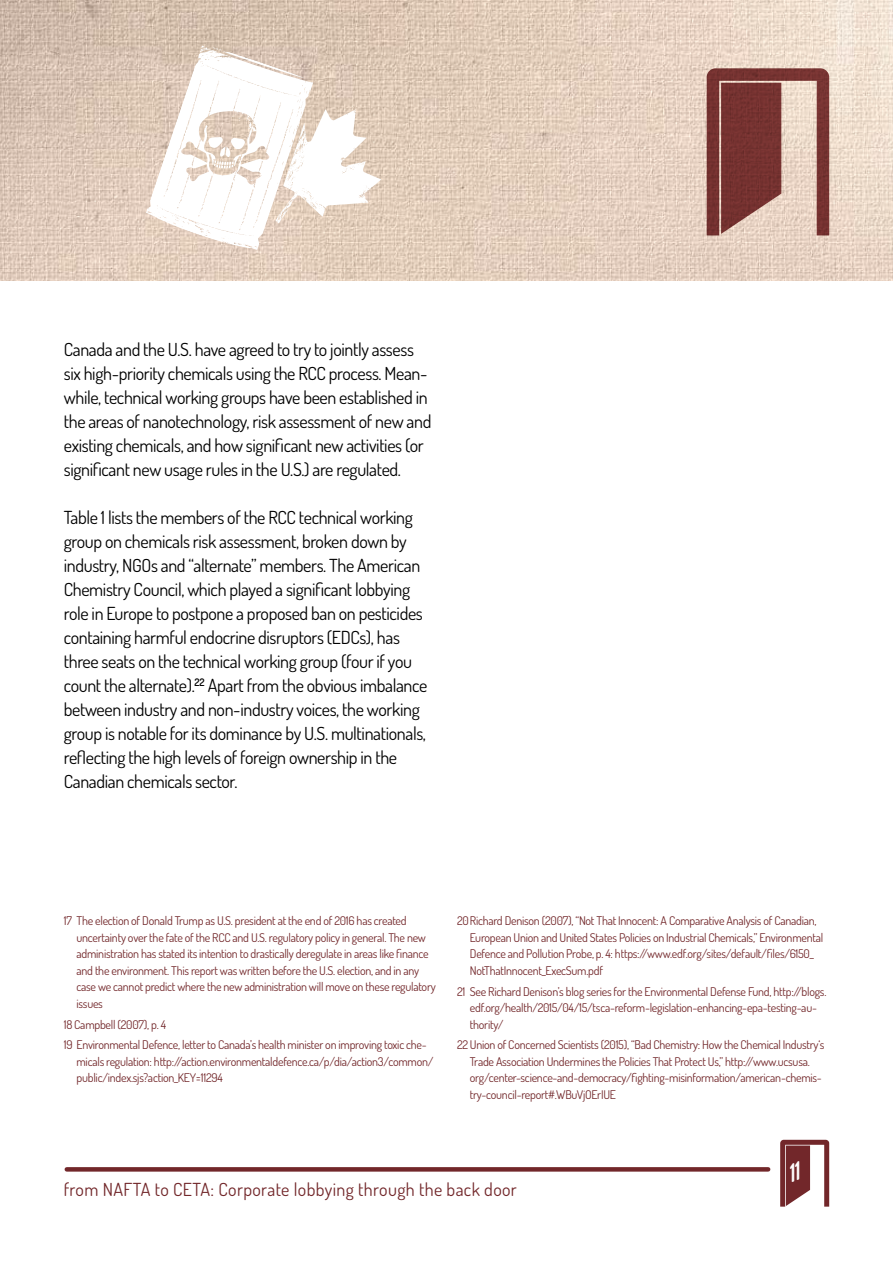
<style>
.page{position:relative;width:893px;height:1263px;background:#fff}
.page>*{position:absolute;margin:0;border:0;box-sizing:border-box;transform-origin:0 0}
.t1{font:18px/24px "Dosis";letter-spacing:-.02em;color:#000}
.t2{font:18px "Dosis";letter-spacing:.02em;color:#72272a}
.t3{font:12px/16.5px "Dosis";letter-spacing:-.02em;color:#72272a}
</style>
<div class="page">
<img style="left:0;top:0;width:893px;height:281px">
<svg style="left:67px;top:1167px;width:701px;height:4px;background:#762d30"></svg>
<svg style="left:707px;top:68px;width:122px;height:167px;background:#9e6c66"></svg>
<svg style="left:146px;top:46px;width:235px;height:204px"></svg>
<svg style="left:780px;top:1140px;width:49px;height:66px"></svg>
<p class="t1" style="left:64px;top:337px;width:369px">Canada and the U.S. have agreed to try to jointly assess six high-priority chemicals using the RCC process. Mean&shy;while, technical working groups have been established in the areas of nanotechnology, risk assessment of new and existing chemicals, and how significant new activities (or significant new usage rules in the U.S.) are regulated.</p>
<p class="t1" style="left:64px;top:505px;width:365px">Table 1 lists the members of the RCC technical working group on chemicals risk assessment, broken down by industry, NGOs and “alternate” members. The American Chemistry Council, which played a significant lobbying role in Europe to postpone a proposed ban on pesticides containing harmful endocrine disruptors (EDCs), has three seats on the technical working group (four if you count the alternate).<sup>22</sup> Apart from the obvious imbalance between industry and non-industry voices, the working group is notable for its dominance by U.S. multinationals, reflecting the high levels of foreign ownership in the Canadian chemicals sector.</p>
<p class="t3" style="left:77px;top:912px;width:361px;text-indent:-13px">17 The election of Donald Trump as U.S. president at the end of 2016 has created uncertainty over the fate of the RCC and U.S. regulatory policy in general. The new administration has stated its intention to drastically deregulate in areas like finance and the environment. This report was written before the U.S. election, and in any case we cannot predict where the new administration will move on these regulatory issues</p>
<p class="t3" style="left:64px;top:1013px;width:364px;line-height:20.7px">18 Campbell (2007), p. 4<br>19 Environmental Defence, letter to Canada’s health minister on improving toxic che-</p>
<p class="t3" style="left:77px;top:1053px;width:358px">micals regulation: http://action.environmentaldefence.ca/p/dia/action3/common/ public/index.sjs?action_KEY=11294</p>
<p class="t3" style="left:470px;top:912px;width:355px;text-indent:-13px">20Richard Denison (2007), “Not That Innocent: A Comparative Analysis of Canadian, European Union and United States Policies on Industrial Chemicals,” Environmental Defence and Pollution Probe, p. 4: https://www.edf.org/sites/default/files/6150_ NotThatInnocent_ExecSum.pdf</p>
<p class="t3" style="left:470px;top:982px;width:358px;text-indent:-13px">21 See Richard Denison’s blog series for the Environmental Defense Fund, http://blogs. edf.org/health/2015/04/15/tsca-reform-legislation-enhancing-epa-testing-au&shy;thority/</p>
<p class="t3" style="left:470px;top:1036px;width:356px;text-indent:-13px">22Union of Concerned Scientists (2015), “Bad Chemistry: How the Chemical Industry‘s Trade Association Undermines the Policies That Protect Us,” http://www.ucsusa. org/center-science-and-democracy/fighting-misinformation/american-chemis&shy;try-council-report#.WBuVjOErIUE</p>
<h1 class="t2" style="left:64px;top:1178px;width:455px">from NAFTA to CETA: Corporate lobbying through the back door</h1>
</div>
